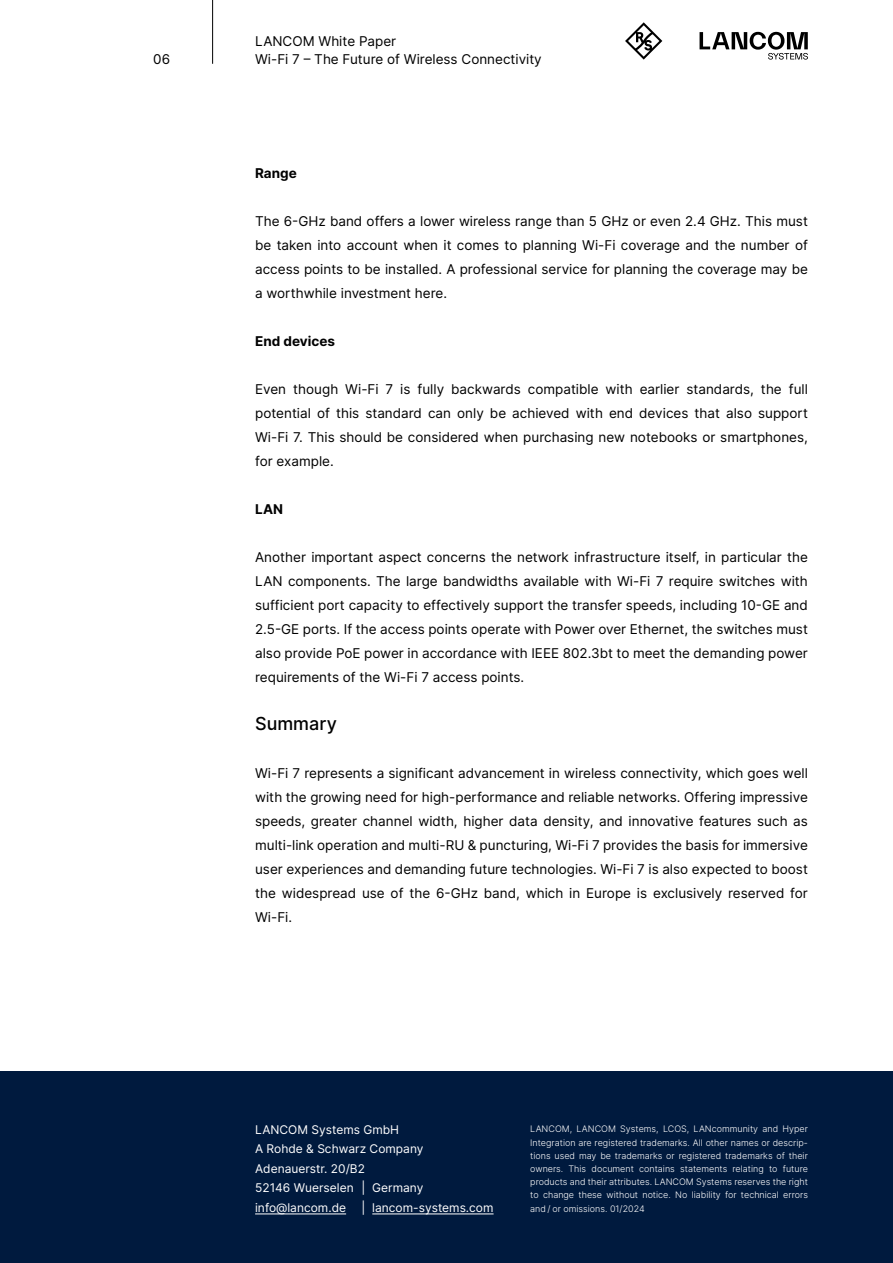
<style>
.page{position:relative;width:893px;height:1263px;background:#fff}
.page>*{position:absolute;margin:0;border:0;box-sizing:border-box;transform-origin:0 0}
.t1{font:500 18px "Inter";color:#000}
.t2{font:13.5px/24px "Inter";color:#000;text-align:justify}
.t3{font:700 13.5px "Inter";color:#000}
.t4{font:12px/19.5px "Inter";color:#fff}
.t5{font:300 9px/13.2px "Inter";color:#fff;text-align:justify}
</style>
<div class="page">
<div style="left:0;top:1071px;width:893px;height:192px;background:#001a3e"></div>
<hr style="left:212px;top:0;width:1px;height:64px;background:#000">
<hr style="left:255px;top:1213px;width:91px;height:1px;background:#fff">
<hr style="left:372px;top:1213px;width:122px;height:1px;background:#fff">
<svg style="left:625px;top:22px;width:37px;height:38px"></svg>
<svg style="left:699px;top:32px;width:109px;height:28px"></svg>
<p class="t2" style="left:153px;top:47px;width:18px">06</p>
<p class="t2" style="left:255px;top:32px;width:288px;line-height:18px">LANCOM White Paper<br>Wi‑Fi 7 – The Future of Wireless Connectivity</p>
<p class="t3" style="left:255px;top:163px;width:43px">Range</p>
<p class="t2" style="left:255px;top:209px;width:554px">The 6-GHz band offers a lower wireless range than 5 GHz or even 2.4 GHz. This must be taken into account when it comes to planning Wi‑Fi coverage and the number of access points to be installed. A professional service for planning the coverage may be a worthwhile investment here.</p>
<p class="t3" style="left:255px;top:331px;width:81px">End devices</p>
<p class="t2" style="left:255px;top:377px;width:554px">Even though Wi‑Fi 7 is fully backwards compatible with earlier standards, the full potential of this standard can only be achieved with end devices that also support Wi‑Fi 7. This should be considered when purchasing new notebooks or smartphones, for example.</p>
<p class="t3" style="left:255px;top:499px;width:29px">LAN</p>
<p class="t2" style="left:255px;top:545px;width:554px">Another important aspect concerns the network infrastructure itself, in particular the LAN components. The large bandwidths available with Wi‑Fi 7 require switches with sufficient port capacity to effectively support the transfer speeds, including 10-GE and 2.5-GE ports. If the access points operate with Power over Ethernet, the switches must also provide PoE power in accordance with IEEE 802.3bt to meet the demanding power requirements of the Wi‑Fi 7 access points.</p>
<h1 class="t1" style="left:255px;top:711px;width:83px">Summary</h1>
<p class="t2" style="left:255px;top:761px;width:554px">Wi‑Fi 7 represents a significant advancement in wireless connectivity, which goes well with the growing need for high-performance and reliable networks. Offering impressive speeds, greater channel width, higher data density, and innovative features such as multi-link operation and multi-RU &amp; puncturing, Wi‑Fi 7 provides the basis for immersive user experiences and demanding future technologies. Wi‑Fi 7 is also expected to boost the widespread use of the 6-GHz band, which in Europe is exclusively reserved for Wi‑Fi.</p>
<p class="t4" style="left:255px;top:1119px;width:170px">LANCOM Systems GmbH<br>A Rohde &amp; Schwarz Company<br>Adenauerstr. 20/B2<br>52146 Wuerselen | Germany info@lancom.de</p>
<p class="t4" style="left:362px;top:1197px;width:133px">| lancom-systems.com</p>
<p class="t5" style="left:530px;top:1122px;width:279px">LANCOM, LANCOM Systems, LCOS, LANcommunity and Hyper Integration are registered trademarks. All other names or descrip‑ tions used may be trademarks or registered trademarks of their owners. This document contains statements relating to future products and their attributes. LANCOM Systems reserves the right to change these without notice. No liability for technical errors and / or omissions. 01/2024</p>
</div>
